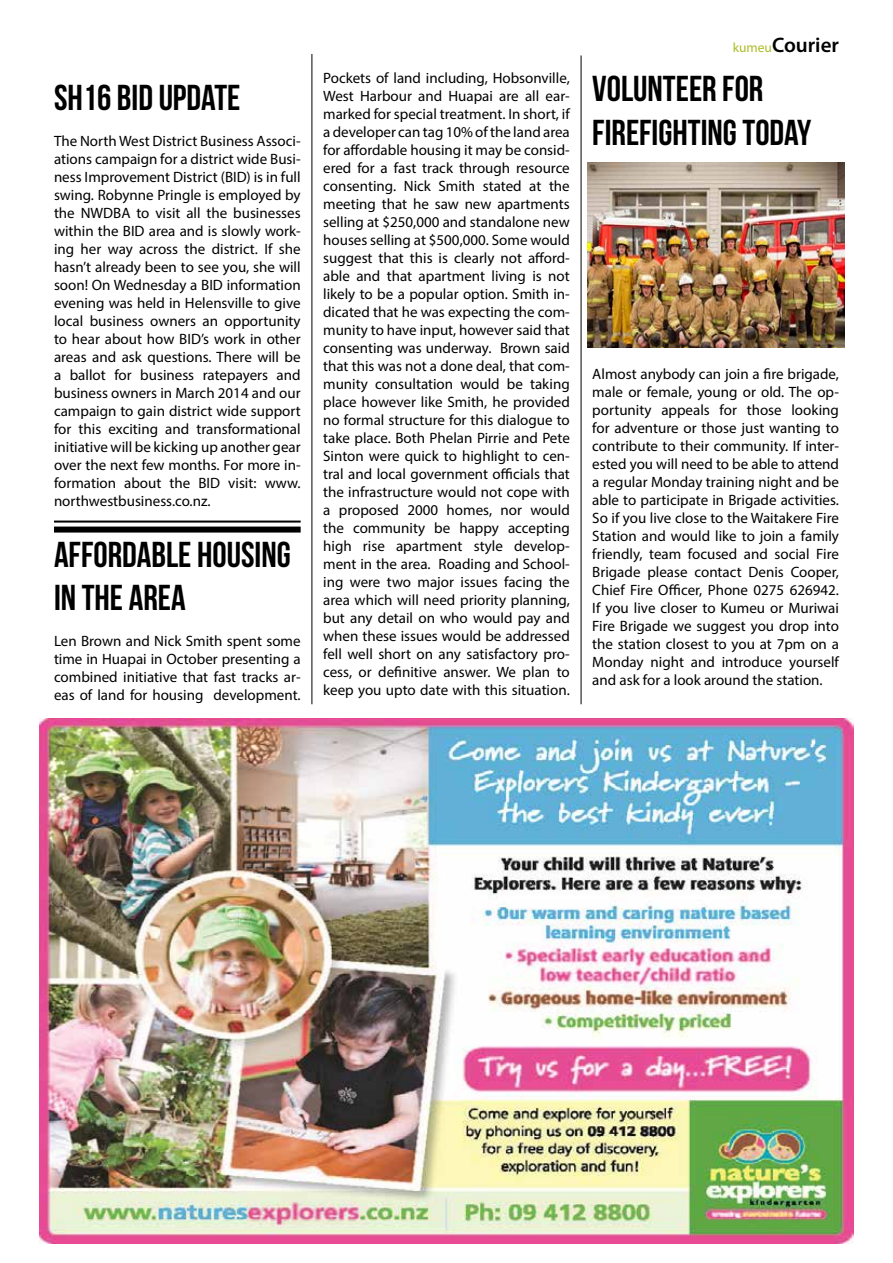
<style>
.page{position:relative;width:893px;height:1263px;background:#fff}
.page>*{position:absolute;margin:0;border:0;box-sizing:border-box;transform-origin:0 0}
.t1{font:36px/43.2px "Bebas Neue";color:#000}
.t2{font:600 21px "Myriad Pro";color:#000}
.t3{font:15px/18px "Myriad Pro";color:#000;text-align:justify}
.s1{font-weight:400;font-size:13.5px;color:#abbd26}
</style>
<div class="page">
<hr style="left:54px;top:521px;width:247px;height:2px;background:#000">
<div style="left:54px;top:527px;width:247px;height:6px;background:#000"></div>
<img style="left:40px;top:718px;width:813px;height:525px">
<svg style="left:312px;top:54px;width:1px;height:18px"></svg>
<hr style="left:581px;top:56px;width:1px;height:648px;background:#000">
<hr style="left:312px;top:72px;width:1px;height:632px;background:#000">
<img style="left:588px;top:163px;width:257px;height:185px">
<h1 class="t1" style="left:54px;top:75px;width:188px">SH16 BID UPDATE</h1>
<p class="t3" style="left:54px;top:131px;width:248px">The North West District Business Associ&shy;ations campaign for a district wide Busi&shy;ness Improvement District (BID) is in full swing. Robynne Pringle is employed by the NWDBA to visit all the businesses within the BID area and is slowly work&shy;ing her way across the district. If she hasn’t already been to see you, she will soon! On Wednesday a BID information evening was held in Helensville to give local business owners an opportunity to hear about how BID’s work in other areas and ask questions. There will be a ballot for business ratepayers and business owners in March 2014 and our campaign to gain district wide support for this exciting and transformational initiative will be kicking up another gear over the next few months. For more in&shy;formation about the BID visit: www. northwestbusiness.co.nz.</p>
<h1 class="t1" style="left:54px;top:532px;width:238px">AFFORDABLE HOUSING<br>IN THE AREA</h1>
<p class="t3" style="left:54px;top:632px;width:248px">Len Brown and Nick Smith spent some time in Huapai in October presenting a combined initiative that fast tracks ar&shy;eas of land for housing development.</p>
<h2 class="t2" style="left:733px;top:32px;width:108px"><span class="s1">kumeu</span>Courier</h2>
<p class="t3" style="left:323px;top:69px;width:248px">Pockets of land including, Hobsonville, West Harbour and Huapai are all ear&shy;marked for special treatment. In short, if a developer can tag 10% of the land area for affordable housing it may be consid&shy;ered for a fast track through resource consenting. Nick Smith stated at the meeting that he saw new apartments selling at $250,000 and standalone new houses selling at $500,000. Some would suggest that this is clearly not afford&shy;able and that apartment living is not likely to be a popular option. Smith in&shy;dicated that he was expecting the com&shy;munity to have input, however said that consenting was underway. Brown said that this was not a done deal, that com&shy;munity consultation would be taking place however like Smith, he provided no formal structure for this dialogue to take place. Both Phelan Pirrie and Pete Sinton were quick to highlight to cen&shy;tral and local government officials that the infrastructure would not cope with a proposed 2000 homes, nor would the community be happy accepting high rise apartment style develop&shy;ment in the area. Roading and School&shy;ing were two major issues facing the area which will need priority planning, but any detail on who would pay and when these issues would be addressed fell well short on any satisfactory pro&shy;cess, or definitive answer. We plan to keep you upto date with this situation.</p>
<h1 class="t1" style="left:592px;top:67px;width:221px">VOLUNTEER FOR<br>FIREFIGHTING TODAY</h1>
<p class="t3" style="left:592px;top:364px;width:248px">Almost anybody can join a fire brigade, male or female, young or old. The op&shy;portunity appeals for those looking for adventure or those just wanting to contribute to their community. If inter&shy;ested you will need to be able to attend a regular Monday training night and be able to participate in Brigade activities.<br>So if you live close to the Waitakere Fire Station and would like to join a family friendly, team focused and social Fire Brigade please contact Denis Cooper, Chief Fire Officer, Phone 0275 626942.<br>If you live closer to Kumeu or Muriwai Fire Brigade we suggest you drop into the station closest to you at 7pm on a Monday night and introduce yourself and ask for a look around the station.</p>
</div>
